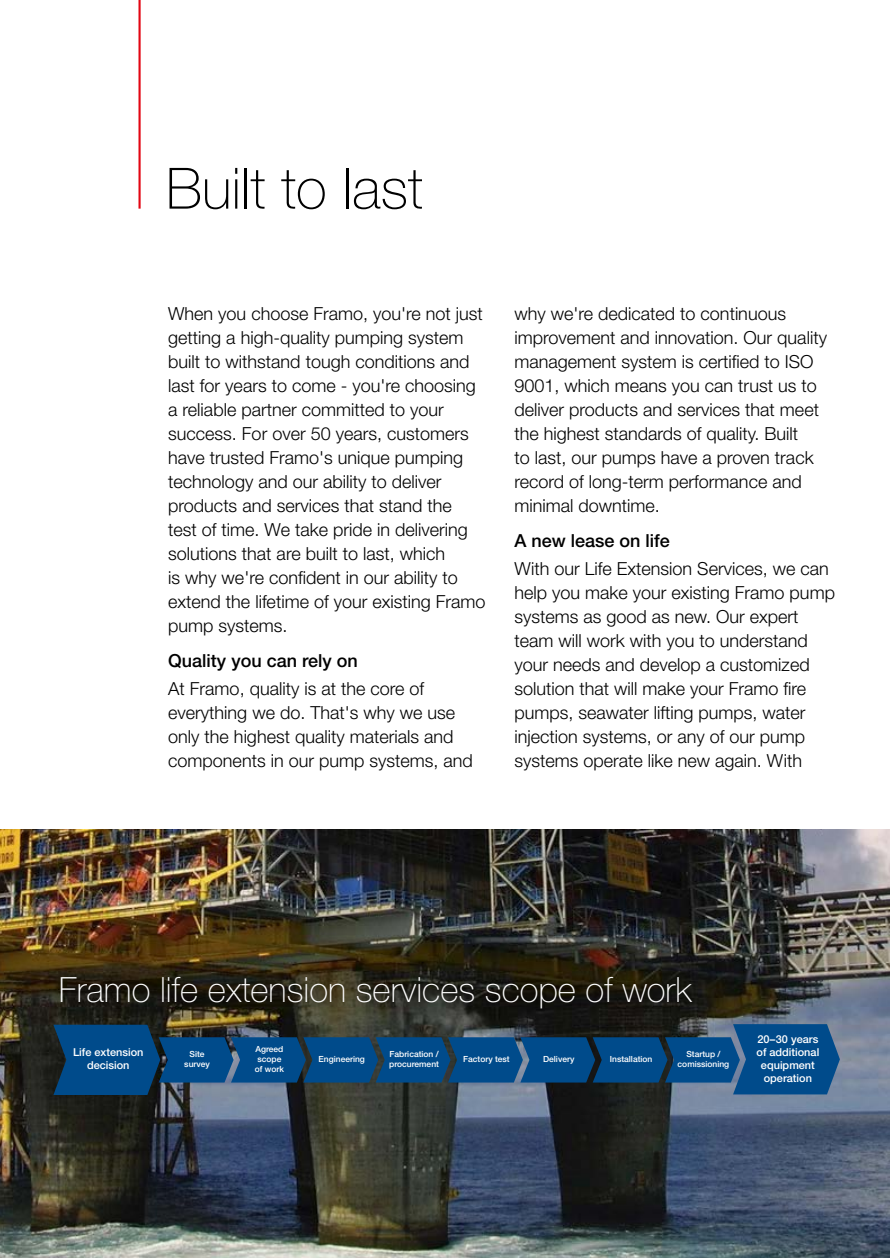
<style>
.page{position:relative;width:890px;height:1258px;background:#fff}
.page>*{position:absolute;margin:0;border:0;box-sizing:border-box;transform-origin:0 0}
.Headline_26_28_6{font:100 57px "Helvetica Neue LT Pro";color:#000}
.Headline_26_28_6-2{font:100 34.8px "Helvetica Neue LT Pro";color:#fff}
.Intro_12_16{font:300 18px/24px "Helvetica Neue LT Std";color:#000}
.Intro_12_16-2{font:500 18px "Helvetica Neue LT Std";color:#000}
.t1{font:500 10.95px/13px "Helvetica Neue LT Std";color:#fff;text-align:center}
.Intro_12_16-3{font:500 8.4px/10.2px "Helvetica Neue LT Std";color:#fff;text-align:center}
</style>
<div class="page">
<img style="left:0;top:829px;width:890px;height:429px">
<hr style="left:138px;top:0;width:3px;height:209px;background:#e30613">
<div style="left:47px;top:963px;width:656px;height:58px;background:#000;opacity:.75"></div>
<svg style="left:53px;top:1024px;width:786px;height:71px;background:#164975"></svg>
<p class="Headline_26_28_6" style="left:166px;top:156px;width:258px">Built to last</p>
<p class="Intro_12_16" style="left:168px;top:301px;width:319px">When you choose Framo, you're not just getting a high-quality pumping system built to withstand tough conditions and last for years to come - you're choosing a reliable partner committed to your success. For over 50 years, customers have trusted Framo's unique pumping technology and our ability to deliver products and services that stand the<br>test of time. We take pride in delivering solutions that are built to last, which<br>is why we're confident in our ability to extend the lifetime of your existing Framo pump systems.</p>
<p class="Intro_12_16-2" style="left:168px;top:650px;width:191px">Quality you can rely on</p>
<p class="Intro_12_16" style="left:168px;top:676px;width:306px">At Framo, quality is at the core of everything we do. That's why we use only the highest quality materials and components in our pump systems, and</p>
<p class="Intro_12_16" style="left:514px;top:301px;width:314px">why we're dedicated to continuous improvement and innovation. Our quality management system is certified to ISO 9001, which means you can trust us to deliver products and services that meet the highest standards of quality. Built<br>to last, our pumps have a proven track record of long-term performance and minimal downtime.</p>
<p class="Intro_12_16-2" style="left:514px;top:530px;width:157px">A new lease on life</p>
<p class="Intro_12_16" style="left:514px;top:556px;width:322px">With our Life Extension Services, we can help you make your existing Framo pump systems as good as new. Our expert team will work with you to understand your needs and develop a customized solution that will make your Framo fire pumps, seawater lifting pumps, water injection systems, or any of our pump systems operate like new again. With</p>
<p class="Headline_26_28_6-2" style="left:59px;top:970px;width:634px">Framo life extension services scope of work</p>
<p class="t1" style="left:73px;top:1046px;width:72px">Life extension decision</p>
<p class="Intro_12_16-3" style="left:184px;top:1049px;width:27px">Site survey</p>
<p class="Intro_12_16-3" style="left:255px;top:1044px;width:31px">Agreed scope of work</p>
<p class="Intro_12_16-3" style="left:318px;top:1054px;width:48px">Engineering</p>
<p class="Intro_12_16-3" style="left:389px;top:1049px;width:51px;text-align:left">Fabrication / procurement</p>
<p class="Intro_12_16-3" style="left:463px;top:1054px;width:48px">Factory test</p>
<p class="Intro_12_16-3" style="left:543px;top:1054px;width:33px">Delivery</p>
<p class="Intro_12_16-3" style="left:610px;top:1054px;width:44px">Installation</p>
<p class="Intro_12_16-3" style="left:677px;top:1049px;width:53px">Startup / comissioning</p>
<p class="t1" style="left:756px;top:1032px;width:64px">20–30 years of additional equipment operation</p>
</div>
